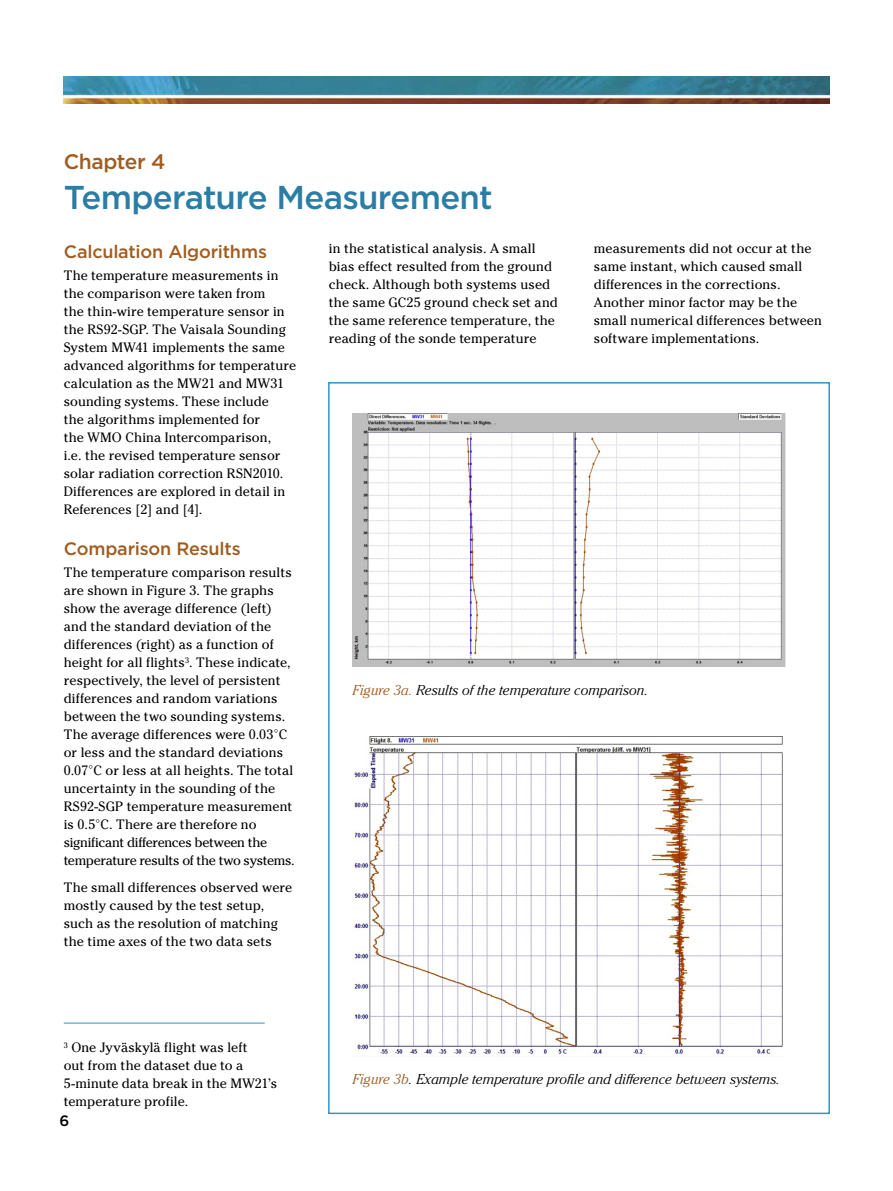
<style>
.page{position:relative;width:893px;height:1191px;background:#fff}
.page>*{position:absolute;margin:0;border:0;box-sizing:border-box;transform-origin:0 0}
.t1{font:500 33px "Gotham";letter-spacing:-.02em;color:#2a7da5}
.t2{font:500 21px "Gotham";letter-spacing:-.02em;color:#a15c1f}
.t3{font:500 18px "Gotham";letter-spacing:-.01em;color:#a15c1f}
.t4{font:500 15px "Gotham";color:#000}
.t5{font:italic 300 14.25px "Cheltenham Std";color:#000}
.t6{font:13.5px/18px "Cheltenham Std";letter-spacing:.005em;color:#000}
.s1{color:#a15c1f}
</style>
<div class="page">
<img style="left:64px;top:77px;width:765px;height:27px">
<div style="left:328px;top:382px;width:502px;height:732px;border:2px solid #3295c6"></div>
<img style="left:353px;top:414px;width:433px;height:252px">
<img style="left:354px;top:737px;width:429px;height:317px">
<hr style="left:64px;top:1022px;width:201px;height:1px;background:#3295c6">
<h2 class="t2" style="left:64px;top:147px;width:103px">Chapter 4</h2>
<h1 class="t1" style="left:64px;top:175px;width:430px">Temperature Measurement</h1>
<h3 class="t3" style="left:64px;top:240px;width:205px">Calculation Algorithms</h3>
<p class="t6" style="left:64px;top:266px;width:234px">The temperature measurements in the comparison were taken from<br>the thin-wire temperature sensor in the RS92-SGP. The Vaisala Sounding System MW41 implements the same advanced algorithms for temperature calculation as the MW21 and MW31 sounding systems. These include<br>the algorithms implemented for<br>the WMO China Intercomparison,<br>i.e. the revised temperature sensor solar radiation correction RSN2010.<br>Differences are explored in detail in References [2] and [4].</p>
<h3 class="t3" style="left:64px;top:537px;width:178px">Comparison Results</h3>
<p class="t6" style="left:64px;top:563px;width:233px">The temperature comparison results are shown in Figure 3. The graphs show the average difference (left) and the standard deviation of the differences (right) as a function of height for all flights<sup>3</sup>. These indicate, respectively, the level of persistent differences and random variations between the two sounding systems.<br>The average differences were 0.03°C or less and the standard deviations 0.07°C or less at all heights. The total uncertainty in the sounding of the RS92-SGP temperature measurement is 0.5°C. There are therefore no significant differences between the temperature results of the two systems.</p>
<p class="t6" style="left:64px;top:878px;width:230px">The small differences observed were mostly caused by the test setup, such as the resolution of matching the time axes of the two data sets</p>
<p class="t6" style="left:329px;top:239px;width:231px">in the statistical analysis. A small bias effect resulted from the ground check. Although both systems used the same GC25 ground check set and the same reference temperature, the reading of the sonde temperature</p>
<p class="t6" style="left:594px;top:239px;width:229px">measurements did not occur at the same instant, which caused small differences in the corrections.<br>Another minor factor may be the small numerical differences between software implementations.</p>
<p class="t5" style="left:353px;top:682px;width:297px"><span class="s1">Figure 3a.</span> Results of the temperature comparison.</p>
<p class="t6" style="left:64px;top:1038px;width:215px"><sup>3</sup> One Jyväskylä flight was left<br>out from the dataset due to a<br>5-minute data break in the MW21’s temperature profile.</p>
<p class="t4" style="left:60px;top:1111px;width:11px">6</p>
<p class="t5" style="left:353px;top:1071px;width:429px"><span class="s1">Figure 3b</span>. Example temperature profile and difference between systems.</p>
</div>
